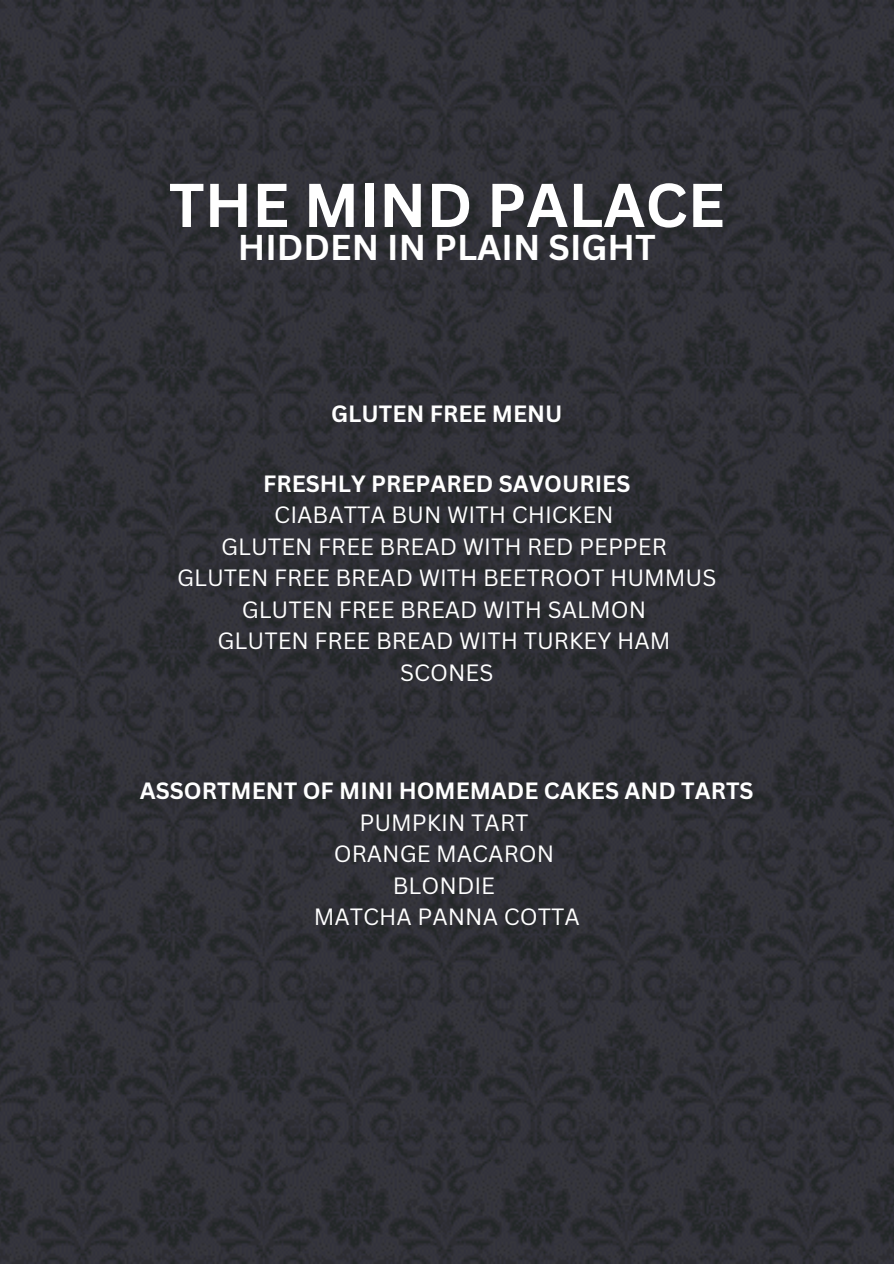
<style>
.page{position:relative;width:894px;height:1264px;background:#fff}
.page>*{position:absolute;margin:0;border:0;box-sizing:border-box;transform-origin:0 0}
.t1{font:700 60.45px "Canva Sans";color:#fff}
.t2{font:700 34.95px "Canva Sans";color:#fff}
.t3{font:22.95px "Canva Sans";color:#fff}
.t4{font:700 22.95px "Canva Sans";color:#fff}
</style>
<div class="page">
<img style="left:0;top:0;width:893px;height:1263px">
<h1 class="t1" style="left:169px;top:162px;width:557px">THE MIND PALACE</h1>
<h2 class="t2" style="left:238px;top:222px;width:419px">HIDDEN IN PLAIN SIGHT</h2>
<h3 class="t4" style="left:331px;top:397px;width:233px">GLUTEN FREE MENU</h3>
<p class="t4" style="left:263px;top:467px;width:368px">FRESHLY PREPARED SAVOURIES</p>
<p class="t3" style="left:274px;top:498px;width:341px">CIABATTA BUN WITH CHICKEN</p>
<p class="t3" style="left:221px;top:530px;width:447px">GLUTEN FREE BREAD WITH RED PEPPER</p>
<p class="t3" style="left:177px;top:561px;width:541px">GLUTEN FREE BREAD WITH BEETROOT HUMMUS</p>
<p class="t3" style="left:241px;top:593px;width:406px">GLUTEN FREE BREAD WITH SALMON</p>
<p class="t3" style="left:217px;top:624px;width:454px">GLUTEN FREE BREAD WITH TURKEY HAM</p>
<p class="t3" style="left:400px;top:656px;width:95px">SCONES</p>
<p class="t4" style="left:140px;top:774px;width:615px">ASSORTMENT OF MINI HOMEMADE CAKES AND TARTS</p>
<p class="t3" style="left:359px;top:806px;width:170px">PUMPKIN TART</p>
<p class="t3" style="left:333px;top:837px;width:222px">ORANGE MACARON</p>
<p class="t3" style="left:393px;top:869px;width:104px">BLONDIE</p>
<p class="t3" style="left:313px;top:900px;width:267px">MATCHA PANNA COTTA</p>
</div>
